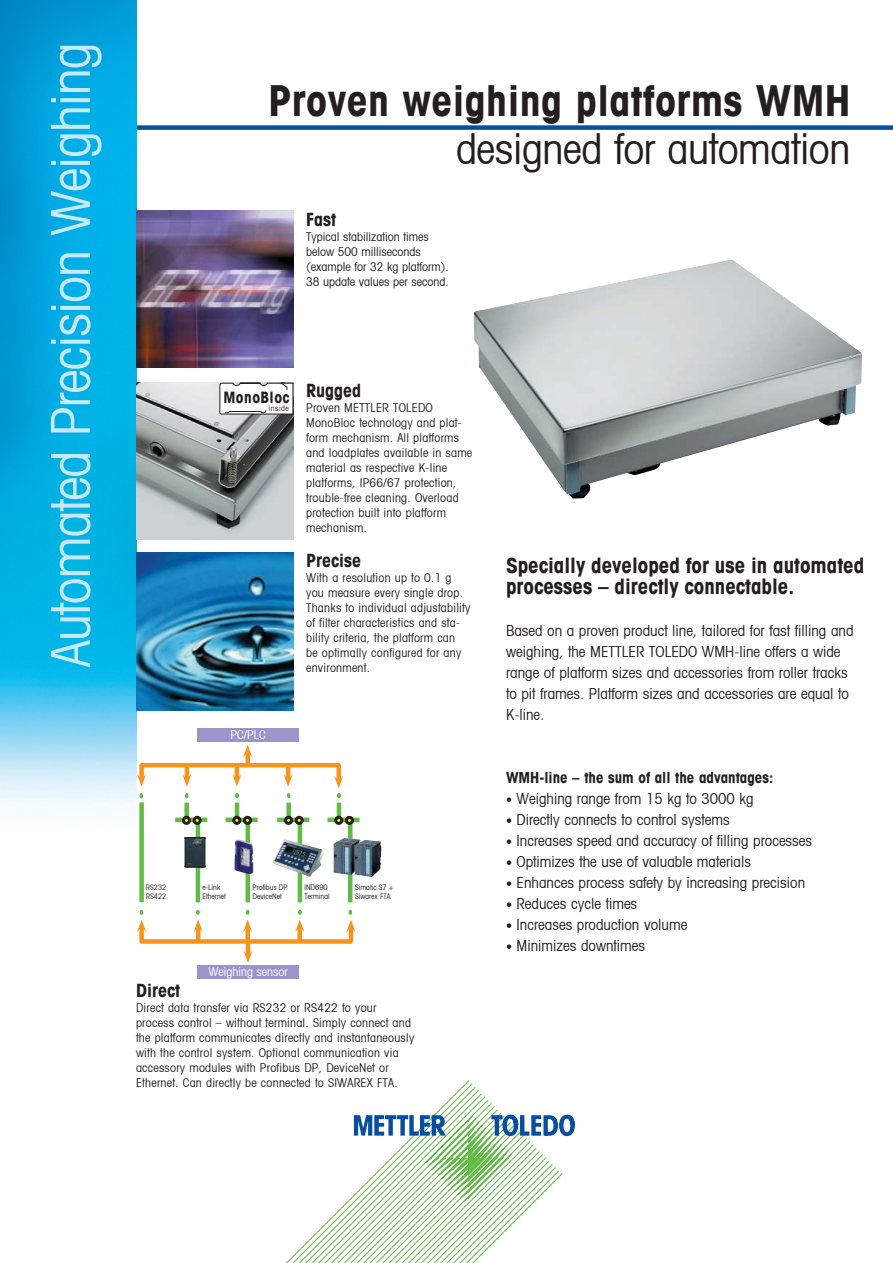
<style>
.page{position:relative;width:893px;height:1263px;background:#fff}
.page>*{position:absolute;margin:0;border:0;box-sizing:border-box;transform-origin:0 0}
.t1{font:condensed 54px "Avant Garde";letter-spacing:-.02em;color:#c7eafb}
.t2{font:700 condensed 42px "Avant Garde";letter-spacing:.01em;color:#231f20}
.t3{font:condensed 42px "Avant Garde";letter-spacing:-.01em;color:#231f20}
.t4{font:700 condensed 21px/21px "Avant Garde";color:#231f20}
.t5{font:700 condensed 18px "Avant Garde";color:#231f20}
.t6{font:700 condensed 15.45px "Avant Garde";letter-spacing:.03em;color:#231f20}
.t7{font:condensed 15px/21px "Avant Garde";color:#231f20}
.t8{font:700 condensed 15px "Avant Garde";color:#231f20}
.t9{font:condensed 12px/15px "Avant Garde";letter-spacing:.02em;color:#231f20}
.t10{font:condensed 12px/15px "Avant Garde";color:#231f20}
.t11{font:condensed 12px "Avant Garde";color:#fff}
.t12{font:condensed 7.8px "Avant Garde";letter-spacing:.06em;color:#231f20}
.t13{font:condensed 7.5px/9px "Avant Garde";color:#231f20}
.s1{font-size:12px}
</style>
<div class="page">
<div style="left:111px;top:125px;width:782px;height:5px;background:#044fa3"></div>
<img style="left:0;top:0;width:136px;height:807px">
<svg style="left:286px;top:1080px;width:249px;height:183px"></svg>
<svg style="left:354px;top:1115px;width:221px;height:87px"></svg>
<img style="left:474px;top:260px;width:388px;height:238px">
<div style="left:184px;top:802px;width:5px;height:17px;background:#62bb46"></div>
<hr style="left:196px;top:822px;width:4px;height:80px;background:#62bb46">
<div style="left:175px;top:817px;width:32px;height:5px;background:#62bb46"></div>
<div style="left:193px;top:816px;width:9px;height:9px;border:3px solid #231f20;border-radius:50%"></div>
<svg style="left:186px;top:817px;width:14px;height:6px"></svg>
<div style="left:182px;top:816px;width:9px;height:9px;border:3px solid #231f20;border-radius:50%"></div>
<hr style="left:235px;top:802px;width:4px;height:17px;background:#62bb46">
<hr style="left:246px;top:822px;width:4px;height:80px;background:#62bb46">
<div style="left:226px;top:817px;width:32px;height:5px;background:#62bb46"></div>
<div style="left:243px;top:816px;width:9px;height:9px;border:3px solid #231f20;border-radius:50%"></div>
<svg style="left:236px;top:817px;width:14px;height:6px"></svg>
<div style="left:232px;top:816px;width:9px;height:9px;border:3px solid #231f20;border-radius:50%"></div>
<div style="left:286px;top:802px;width:5px;height:17px;background:#62bb46"></div>
<svg style="left:298px;top:825px;width:4px;height:77px"></svg>
<div style="left:277px;top:817px;width:32px;height:5px;background:#62bb46"></div>
<div style="left:295px;top:816px;width:9px;height:9px;border:3px solid #231f20;border-radius:50%"></div>
<div style="left:285px;top:817px;width:7px;height:6px;background:#fff200;border-radius:50%"></div>
<div style="left:284px;top:816px;width:9px;height:9px;border:3px solid #231f20;border-radius:50%"></div>
<img style="left:296px;top:842px;width:28px;height:17px">
<div style="left:197px;top:728px;width:102px;height:14px;background:#9b95c9"></div>
<hr style="left:246px;top:752px;width:4px;height:13px;background:#f7941d">
<svg style="left:243px;top:745px;width:9px;height:12px"></svg>
<hr style="left:140px;top:763px;width:200px;height:4px;background:#f7941d">
<div style="left:139px;top:764px;width:5px;height:15px;background:#f7941d"></div>
<div style="left:139px;top:802px;width:5px;height:100px;background:#62bb46"></div>
<hr style="left:185px;top:764px;width:4px;height:15px;background:#f7941d">
<hr style="left:235px;top:765px;width:4px;height:14px;background:#f7941d">
<hr style="left:286px;top:765px;width:4px;height:14px;background:#f7941d">
<div style="left:336px;top:764px;width:5px;height:17px;background:#f7941d"></div>
<hr style="left:246px;top:943px;width:4px;height:12px;background:#f7941d">
<svg style="left:243px;top:950px;width:10px;height:13px"></svg>
<div style="left:140px;top:939px;width:212px;height:5px;background:#f7941d"></div>
<div style="left:139px;top:927px;width:5px;height:15px;background:#f7941d"></div>
<hr style="left:196px;top:927px;width:4px;height:15px;background:#f7941d">
<div style="left:297px;top:927px;width:5px;height:15px;background:#f7941d"></div>
<div style="left:245px;top:927px;width:5px;height:15px;background:#f7941d"></div>
<hr style="left:349px;top:927px;width:4px;height:15px;background:#f7941d">
<svg style="left:182px;top:774px;width:9px;height:25px"></svg>
<svg style="left:194px;top:909px;width:9px;height:23px"></svg>
<svg style="left:137px;top:909px;width:9px;height:23px"></svg>
<svg style="left:243px;top:909px;width:9px;height:23px"></svg>
<svg style="left:295px;top:909px;width:9px;height:23px"></svg>
<svg style="left:348px;top:825px;width:4px;height:77px"></svg>
<svg style="left:346px;top:909px;width:9px;height:23px"></svg>
<svg style="left:232px;top:774px;width:9px;height:25px"></svg>
<svg style="left:284px;top:774px;width:9px;height:25px"></svg>
<hr style="left:337px;top:802px;width:4px;height:17px;background:#62bb46">
<div style="left:327px;top:817px;width:33px;height:5px;background:#62bb46"></div>
<div style="left:345px;top:816px;width:9px;height:9px;border:3px solid #231f20;border-radius:50%"></div>
<svg style="left:338px;top:817px;width:14px;height:6px"></svg>
<div style="left:334px;top:816px;width:9px;height:9px;border:3px solid #231f20;border-radius:50%"></div>
<svg style="left:334px;top:776px;width:9px;height:23px"></svg>
<svg style="left:137px;top:774px;width:9px;height:25px"></svg>
<img style="left:351px;top:840px;width:9px;height:35px">
<img style="left:372px;top:842px;width:9px;height:35px">
<img style="left:234px;top:839px;width:20px;height:35px">
<img style="left:184px;top:837px;width:22px;height:31px">
<div style="left:197px;top:966px;width:102px;height:13px;background:#9b95c9"></div>
<img style="left:136px;top:210px;width:157px;height:157px">
<img style="left:136px;top:383px;width:157px;height:157px">
<img style="left:136px;top:553px;width:157px;height:157px">
<svg style="left:219px;top:383px;width:74px;height:32px"></svg>
<h1 class="t1" style="left:48px;top:667px;width:626px;rotate:-90deg">Automated Precision Weighing</h1>
<h2 class="t2" style="left:268px;top:83px;width:584px">Proven weighing platforms WMH</h2>
<h2 class="t3" style="left:456px;top:131px;width:396px">designed for automation</h2>
<h3 class="t5" style="left:306px;top:211px;width:31px">Fast</h3>
<p class="t10" style="left:306px;top:230px;width:144px">Typical stabilization times below 500 milliseconds (example for 32 kg platform).<br>38 update values per second.</p>
<p class="t6" style="left:223px;top:391px;width:68px">MonoBloc</p>
<p class="t12" style="left:269px;top:405px;width:22px">inside</p>
<h3 class="t5" style="left:306px;top:383px;width:57px">Rugged</h3>
<p class="t9" style="left:306px;top:401px;width:168px">Proven METTLER TOLEDO<br>MonoBloc technology and plat&shy;form mechanism. All platforms and loadplates available in same material as respective K-line platforms, IP66/67 protection, trouble-free cleaning. Overload protection built into platform mechanism.</p>
<h3 class="t5" style="left:306px;top:553px;width:56px">Precise</h3>
<p class="t9" style="left:306px;top:571px;width:166px">With a resolution up to 0.1 g you measure every single drop.<br>Thanks to individual adjustability of filter characteristics and sta&shy;bility criteria, the platform can<br>be optimally configured for any environment.</p>
<p class="t11" style="left:230px;top:729px;width:37px">PC/PLC</p>
<p class="t13" style="left:146px;top:883px;width:22px">RS232<br>RS422</p>
<p class="t13" style="left:355px;top:883px;width:40px">Simatic S7 +<br>Siwarex FTA</p>
<p class="t13" style="left:202px;top:883px;width:25px">e-Link<br>Ethernet</p>
<p class="t13" style="left:253px;top:883px;width:37px">Profibus DP<br>DeviceNet</p>
<p class="t13" style="left:304px;top:883px;width:27px">IND690<br>Terminal</p>
<p class="t11" style="left:209px;top:967px;width:81px">Weighing sensor</p>
<h3 class="t5" style="left:136px;top:983px;width:45px">Direct</h3>
<p class="t9" style="left:136px;top:1001px;width:280px">Direct data transfer via RS232 or RS422 to your process control – without terminal. Simply connect and the platform communicates directly and instantaneously with the control system. Optional communication via accessory modules with Profibus DP, DeviceNet or Ethernet. Can directly be connected to SIWAREX FTA.</p>
<h3 class="t4" style="left:506px;top:556px;width:360px">Specially developed for use in automated processes – directly connectable.</h3>
<p class="t7" style="left:506px;top:621px;width:349px">Based on a proven product line, tailored for fast filling and weighing, the METTLER TOLEDO WMH-line offers a wide range of platform sizes and accessories from roller tracks to pit frames. Platform sizes and accessories are equal to K-line.</p>
<p class="t8" style="left:506px;top:771px;width:269px">WMH-line – the sum of all the advantages:</p>
<p class="t7" style="left:506px;top:789px;width:249px"><span class="s1">•</span> Weighing range from 15 kg to 3000 kg</p>
<p class="t7" style="left:506px;top:810px;width:225px"><span class="s1">•</span> Directly connects to control systems</p>
<p class="t7" style="left:506px;top:831px;width:308px"><span class="s1">•</span> Increases speed and accuracy of filling processes</p>
<p class="t7" style="left:506px;top:852px;width:247px"><span class="s1">•</span> Optimizes the use of valuable materials</p>
<p class="t7" style="left:506px;top:873px;width:301px"><span class="s1">•</span> Enhances process safety by increasing precision</p>
<p class="t7" style="left:506px;top:894px;width:133px"><span class="s1">•</span> Reduces cycle times</p>
<p class="t7" style="left:506px;top:915px;width:183px"><span class="s1">•</span> Increases production volume</p>
<p class="t7" style="left:506px;top:936px;width:141px"><span class="s1">•</span> Minimizes downtimes</p>
</div>
